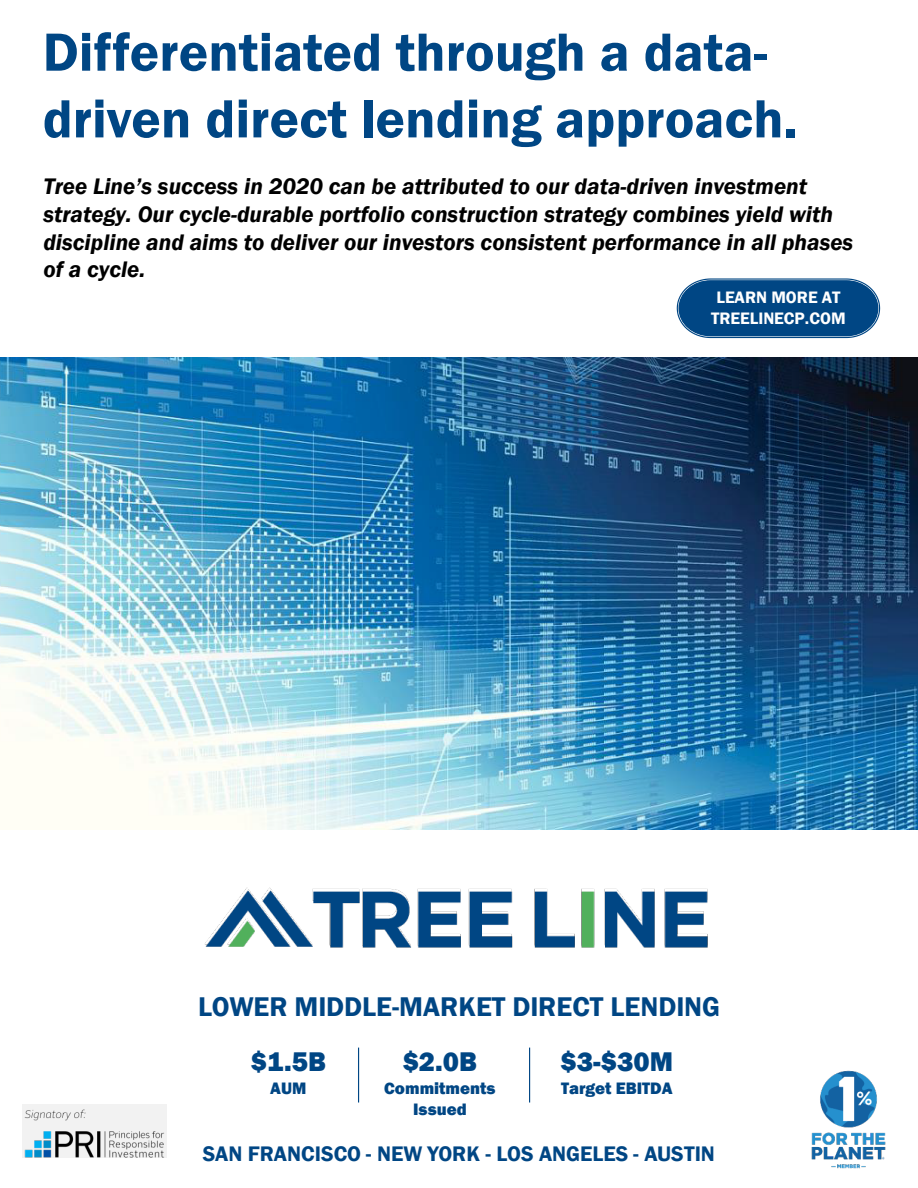
<style>
.page{position:relative;width:918px;height:1188px;background:#fff}
.page>*{position:absolute;margin:0;border:0;box-sizing:border-box;transform-origin:0 0}
.t1{font:600 55.65px/66.8px "Franklin Gothic";color:#004684}
.t2{font:600 27.9px "Franklin Gothic";color:#004684}
.t3{font:800 27.75px "Franklin Gothic";color:#004684}
.t4{font:italic 600 23.1px/27.8px "Franklin Gothic";color:#000}
.t5{font:600 21.75px "Franklin Gothic";color:#004684}
.t6{font:800 17.1px/20.4px "Franklin Gothic";color:#004684;text-align:center}
.t7{font:600 17.1px/20.4px "Franklin Gothic";letter-spacing:-.005em;color:#fff;text-align:center}
</style>
<div class="page">
<svg style="left:677px;top:278px;width:203px;height:60px;background:#195890"></svg>
<img style="left:0;top:357px;width:918px;height:473px">
<img style="left:205px;top:887px;width:503px;height:61px">
<img style="left:812px;top:1070px;width:74px;height:98px">
<hr style="left:358px;top:1048px;width:1px;height:55px;background:#004684">
<hr style="left:529px;top:1048px;width:1px;height:55px;background:#004684">
<img style="left:22px;top:1104px;width:144px;height:54px">
<p class="t1" style="left:43px;top:19px;width:757px">Differentiated through a data&shy;driven direct lending approach.</p>
<p class="t4" style="left:43px;top:172px;width:812px">Tree Line’s success in 2020 can be attributed to our data-driven investment strategy. Our cycle-durable portfolio construction strategy combines yield with discipline and aims to deliver our investors consistent performance in all phases of a cycle.</p>
<p class="t7" style="left:711px;top:288px;width:136px">LEARN MORE AT<br>TREELINECP.COM</p>
<p class="t2" style="left:198px;top:989px;width:524px">LOWER MIDDLE-MARKET DIRECT LENDING</p>
<p class="t3" style="left:251px;top:1044px;width:77px">$1.5B</p>
<p class="t6" style="left:270px;top:1078px;width:38px">AUM</p>
<p class="t3" style="left:403px;top:1044px;width:76px">$2.0B</p>
<p class="t6" style="left:384px;top:1078px;width:113px">Commitments<br>Issued</p>
<p class="t3" style="left:561px;top:1044px;width:114px">$3-$30M</p>
<p class="t6" style="left:561px;top:1078px;width:113px">Target EBITDA</p>
<p class="t5" style="left:203px;top:1141px;width:514px">SAN FRANCISCO - NEW YORK - LOS ANGELES - AUSTIN</p>
</div>
